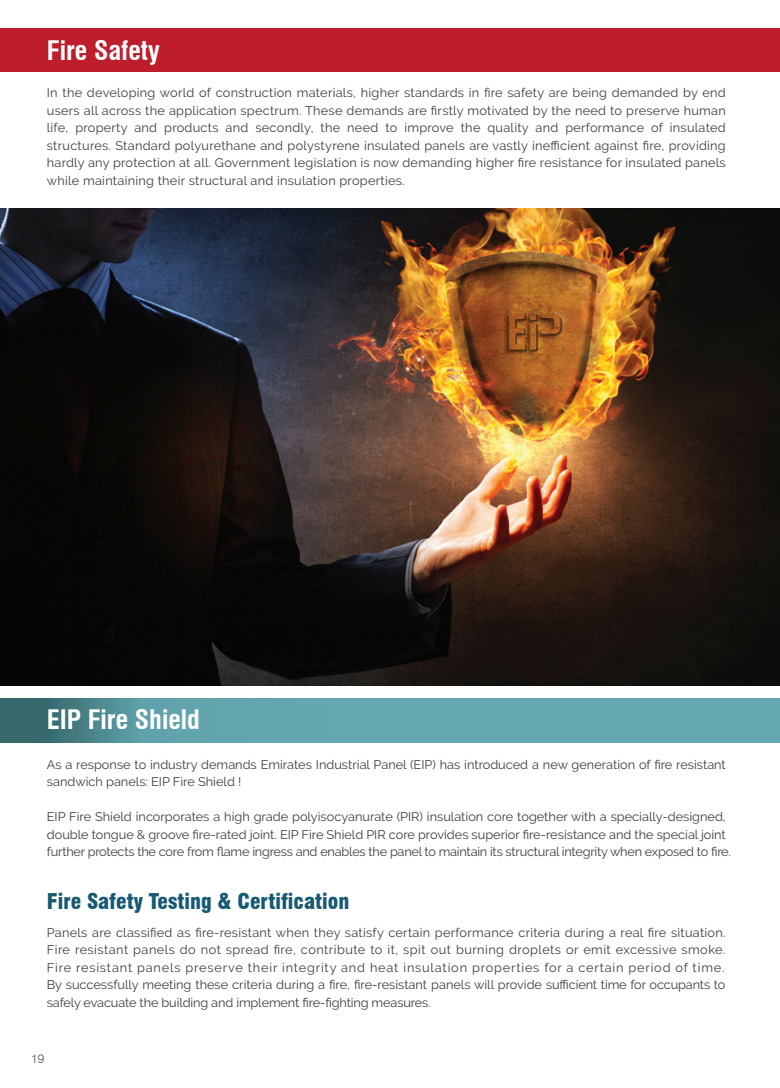
<style>
.page{position:relative;width:780px;height:1088px;background:#fff}
.page>*{position:absolute;margin:0;border:0;box-sizing:border-box;transform-origin:0 0}
.t1{font:700 condensed 26.25px "Swiss 721 BT";color:#fff}
.t2{font:900 condensed 21.25px "Swiss 721 BT";color:#155973}
.t3{font:12.5px/17.5px "Raleway";color:#3e3e3f;text-align:justify}
.t4{font:300 12.5px "Swiss 721 BT";color:#57585a}
</style>
<div class="page">
<svg style="left:0;top:699px;width:780px;height:43px;background:#5d9fa7"></svg>
<div style="left:0;top:28px;width:780px;height:43px;background:#be1d2c"></div>
<img style="left:0;top:208px;width:780px;height:477px">
<h1 class="t1" style="left:47px;top:34px;width:114px">Fire Safety</h1>
<p class="t3" style="left:47px;top:84px;width:680px">In the developing world of construction materials, higher standards in fire safety are being demanded by end users all across the application spectrum. These demands are firstly motivated by the need to preserve human life, property and products and secondly, the need to improve the quality and performance of insulated structures. Standard polyurethane and polystyrene insulated panels are vastly inefficient against fire, providing hardly any protection at all. Government legislation is now demanding higher fire resistance for insulated panels while maintaining their structural and insulation properties.</p>
<h1 class="t1" style="left:47px;top:704px;width:155px">EIP Fire Shield</h1>
<p class="t3" style="left:47px;top:755px;width:680px">As a response to industry demands Emirates Industrial Panel (EIP) has introduced a new generation of fire resistant sandwich panels: EIP Fire Shield !</p>
<p class="t3" style="left:47px;top:808px;width:685px;text-align:left">EIP Fire Shield incorporates a high grade polyisocyanurate (PIR) insulation core together with a specially-designed, double tongue &amp; groove fire-rated joint. EIP Fire Shield PIR core provides superior fire-resistance and the special joint further protects the core from flame ingress and enables the panel to maintain its structural integrity when exposed to fire.</p>
<h2 class="t2" style="left:47px;top:889px;width:304px">Fire Safety Testing &amp; Certification</h2>
<p class="t3" style="left:47px;top:923px;width:680px">Panels are classified as fire-resistant when they satisfy certain performance criteria during a real fire situation.<br>Fire resistant panels do not spread fire, contribute to it, spit out burning droplets or emit excessive smoke.<br>Fire resistant panels preserve their integrity and heat insulation properties for a certain period of time.<br>By successfully meeting these criteria during a fire, fire-resistant panels will provide sufficient time for occupants to safely evacuate the building and implement fire-fighting measures.</p>
<p class="t4" style="left:31px;top:1051px;width:15px">19</p>
</div>
